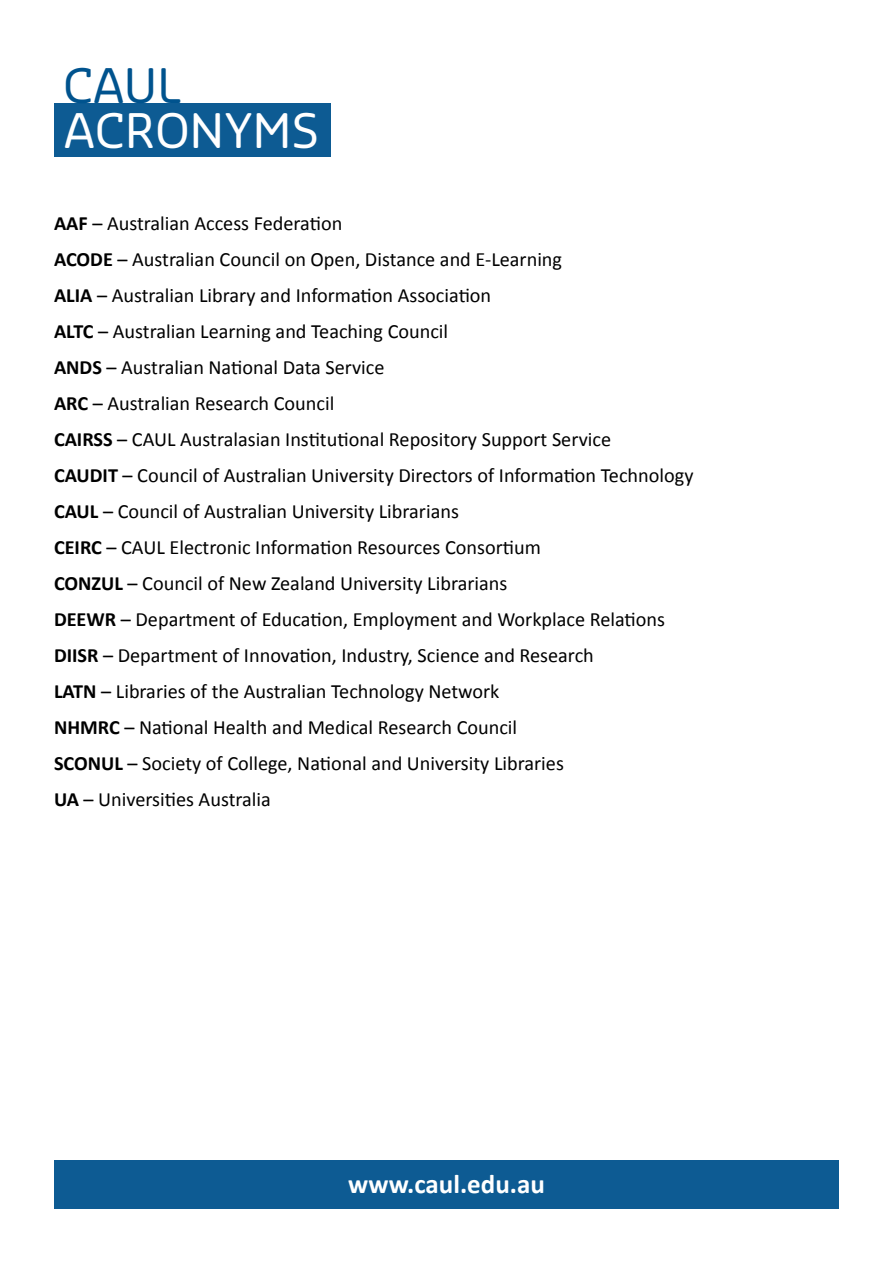
<style>
.page{position:relative;width:893px;height:1263px;background:#fff}
.page>*{position:absolute;margin:0;border:0;box-sizing:border-box;transform-origin:0 0}
.t1{font:46.5px "Sansa Soft Pro";color:#fff}
.t2{font:46.5px "Sansa Soft Pro";color:#00538e}
.t3{font:700 27px "Calibri";color:#fff}
.t4{font:20.25px/36px "Calibri";color:#000}
.s1{font-weight:700}
</style>
<div class="page">
<div style="left:54px;top:103px;width:276px;height:54px;background:#0d5b93"></div>
<div style="left:54px;top:1161px;width:785px;height:48px;background:#0d5b93"></div>
<h1 class="t2" style="left:63px;top:55px;width:119px">CAUL</h1>
<h1 class="t1" style="left:64px;top:100px;width:257px">ACRONYMS</h1>
<p class="t4" style="left:54px;top:205px;width:641px"><span class="s1">AAF</span> – Australian Access Federation<br><span class="s1">ACODE</span> – Australian Council on Open, Distance and E-Learning<br><span class="s1">ALIA</span> – Australian Library and Information Association<br><span class="s1">ALTC</span> – Australian Learning and Teaching Council<br><span class="s1">ANDS</span> – Australian National Data Service<br><span class="s1">ARC</span> – Australian Research Council<br><span class="s1">CAIRSS</span> – CAUL Australasian Institutional Repository Support Service<br><span class="s1">CAUDIT</span> – Council of Australian University Directors of Information Technology <span class="s1">CAUL</span> – Council of Australian University Librarians<br><span class="s1">CEIRC</span> – CAUL Electronic Information Resources Consortium<br><span class="s1">CONZUL</span> – Council of New Zealand University Librarians<br><span class="s1">DEEWR</span> – Department of Education, Employment and Workplace Relations <span class="s1">DIISR</span> – Department of Innovation, Industry, Science and Research<br><span class="s1">LATN</span> – Libraries of the Australian Technology Network<br><span class="s1">NHMRC</span> – National Health and Medical Research Council<br><span class="s1">SCONUL</span> – Society of College, National and University Libraries<br><span class="s1">UA</span> – Universities Australia</p>
<h2 class="t3" style="left:348px;top:1167px;width:198px">www.caul.edu.au</h2>
</div>
